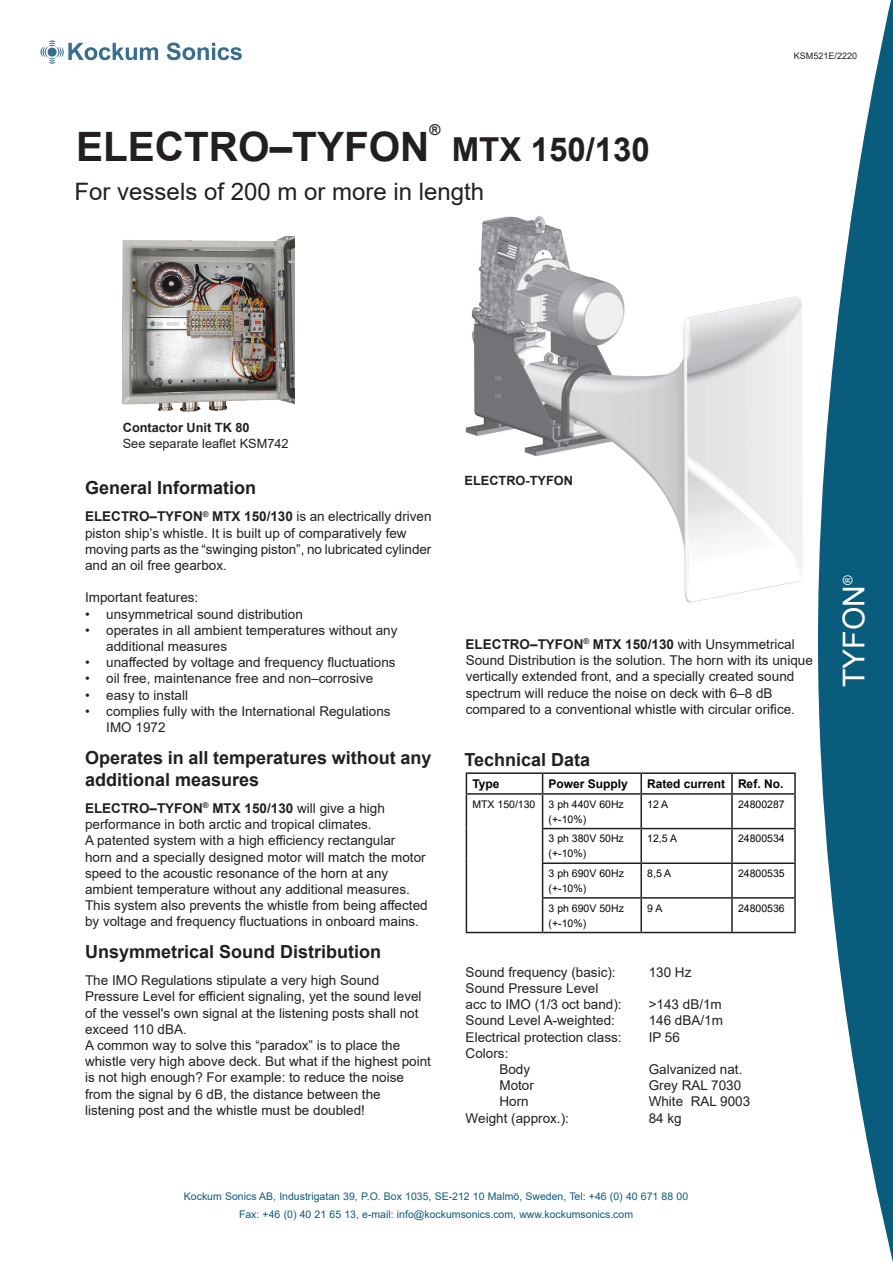
<style>
.page{position:relative;width:893px;height:1263px;background:#fff}
.page>*{position:absolute;margin:0;border:0;box-sizing:border-box;transform-origin:0 0}
.t1{font:700 40.5px "Arial";color:#231f20}
.t2{font:700 33px "Arial";color:#231f20}
.t3{font:30px "Arial";color:#fff}
.t4{font:24px "Arial";color:#231f20}
.t5{font:700 18px/21.6px "Arial";color:#231f20}
.t6{font:700 15px "Arial";color:#231f20}
.t7{font:13.5px/16.2px "Arial";color:#231f20}
.t8{font:13.05px "Arial";color:#fff}
.t9{font:700 12.75px "Arial";color:#231f20}
.t10{font:12.75px "Arial";color:#231f20}
.t11{font:700 12px "Arial";color:#040503}
.t12{font:10.5px/18px "Arial";color:#0a5c7d;text-align:center}
.t13{font:10.5px/15px "Arial";color:#040503}
.t14{font:9px "Arial";color:#231f20}
.s1{font-weight:700}
</style>
<div class="page">
<img style="left:465px;top:216px;width:338px;height:387px">
<svg style="left:818px;top:0;width:75px;height:1262px;fill:#0a5c7d"></svg>
<svg style="left:40px;top:41px;width:118px;height:23px"></svg>
<svg style="left:167px;top:43px;width:75px;height:17px"></svg>
<img style="left:121px;top:236px;width:174px;height:176px">
<hr style="left:466px;top:772px;width:77px;height:2px;background:#231f20">
<svg style="left:466px;top:774px;width:1px;height:19px"></svg>
<hr style="left:543px;top:772px;width:98px;height:2px;background:#231f20">
<svg style="left:542px;top:774px;width:1px;height:19px"></svg>
<hr style="left:641px;top:772px;width:91px;height:2px;background:#231f20">
<svg style="left:640px;top:774px;width:2px;height:19px"></svg>
<hr style="left:732px;top:772px;width:64px;height:2px;background:#231f20">
<svg style="left:731px;top:774px;width:2px;height:19px"></svg>
<svg style="left:794px;top:774px;width:2px;height:19px"></svg>
<hr style="left:543px;top:793px;width:98px;height:2px;background:#231f20">
<hr style="left:641px;top:793px;width:91px;height:2px;background:#231f20">
<hr style="left:640px;top:795px;width:2px;height:33px;background:#231f20">
<hr style="left:732px;top:793px;width:64px;height:2px;background:#231f20">
<hr style="left:731px;top:795px;width:2px;height:33px;background:#231f20">
<hr style="left:794px;top:795px;width:2px;height:33px;background:#231f20">
<hr style="left:542px;top:828px;width:99px;height:1px;background:#231f20">
<hr style="left:641px;top:828px;width:91px;height:1px;background:#231f20">
<hr style="left:640px;top:829px;width:2px;height:33px;background:#231f20">
<hr style="left:732px;top:828px;width:64px;height:1px;background:#231f20">
<hr style="left:731px;top:829px;width:2px;height:33px;background:#231f20">
<hr style="left:794px;top:829px;width:2px;height:33px;background:#231f20">
<hr style="left:542px;top:862px;width:99px;height:2px;background:#231f20">
<hr style="left:641px;top:862px;width:91px;height:2px;background:#231f20">
<hr style="left:640px;top:864px;width:2px;height:33px;background:#231f20">
<hr style="left:732px;top:862px;width:64px;height:2px;background:#231f20">
<hr style="left:731px;top:864px;width:2px;height:33px;background:#231f20">
<hr style="left:794px;top:864px;width:2px;height:33px;background:#231f20">
<hr style="left:542px;top:897px;width:99px;height:2px;background:#231f20">
<hr style="left:641px;top:897px;width:91px;height:2px;background:#231f20">
<hr style="left:640px;top:899px;width:2px;height:33px;background:#231f20">
<hr style="left:732px;top:897px;width:64px;height:2px;background:#231f20">
<hr style="left:731px;top:899px;width:2px;height:33px;background:#231f20">
<hr style="left:794px;top:899px;width:2px;height:33px;background:#231f20">
<hr style="left:543px;top:932px;width:98px;height:1px;background:#231f20">
<hr style="left:641px;top:932px;width:91px;height:1px;background:#231f20">
<hr style="left:732px;top:932px;width:64px;height:1px;background:#231f20">
<hr style="left:466px;top:828px;width:1px;height:35px;background:#231f20">
<hr style="left:542px;top:829px;width:1px;height:33px;background:#231f20">
<hr style="left:466px;top:863px;width:1px;height:35px;background:#231f20">
<hr style="left:542px;top:864px;width:1px;height:33px;background:#231f20">
<hr style="left:466px;top:898px;width:1px;height:34px;background:#231f20">
<hr style="left:542px;top:899px;width:1px;height:33px;background:#231f20">
<hr style="left:466px;top:793px;width:77px;height:2px;background:#231f20">
<hr style="left:466px;top:795px;width:1px;height:33px;background:#231f20">
<hr style="left:542px;top:795px;width:1px;height:33px;background:#231f20">
<hr style="left:466px;top:932px;width:77px;height:1px;background:#231f20">
<p class="t6" style="left:429px;top:119px;width:13px">®</p>
<h1 class="t1" style="left:76px;top:118px;width:355px">ELECTRO–TYFON</h1>
<h2 class="t2" style="left:452px;top:126px;width:200px">MTX 150/130</h2>
<h3 class="t4" style="left:75px;top:175px;width:411px">For vessels of 200 m or more in length</h3>
<p class="t9" style="left:123px;top:419px;width:128px">Contactor Unit TK 80</p>
<p class="t10" style="left:123px;top:434px;width:167px">See separate leaflet KSM742</p>
<p class="t14" style="left:794px;top:50px;width:65px">KSM521E/2220</p>
<h3 class="t5" style="left:85px;top:477px;width:173px">General Information</h3>
<p class="t7" style="left:85px;top:508px;width:348px"><span class="s1">ELECTRO–TYFON</span><sup>®</sup> <span class="s1">MTX 150/130</span> is an electrically driven piston ship’s whistle. It is built up of comparatively few moving parts as the “swinging piston”, no lubricated cylinder and an oil free gearbox.</p>
<p class="t7" style="left:85px;top:589px;width:115px">Important features:</p>
<p class="t7" style="left:85px;top:606px;width:219px">• unsymmetrical sound distribution</p>
<p class="t7" style="left:106px;top:622px;width:293px;text-indent:-21px">• operates in all ambient temperatures without any additional measures</p>
<p class="t7" style="left:85px;top:654px;width:312px">• unaffected by voltage and frequency fluctuations</p>
<p class="t7" style="left:85px;top:670px;width:290px">• oil free, maintenance free and non–corrosive</p>
<p class="t7" style="left:85px;top:687px;width:105px">• easy to install</p>
<p class="t7" style="left:106px;top:703px;width:286px;text-indent:-21px">• complies fully with the International Regulations<br>IMO 1972</p>
<h3 class="t5" style="left:85px;top:747px;width:348px">Operates in all temperatures without any additional measures</h3>
<p class="t7" style="left:85px;top:800px;width:344px"><span class="s1">ELECTRO–TYFON</span><sup>®</sup> <span class="s1">MTX 150/130</span> will give a high performance in both arctic and tropical climates.<br>A patented system with a high efficiency rectangular<br>horn and a specially designed motor will match the motor speed to the acoustic resonance of the horn at any ambient temperature without any additional measures.<br>This system also prevents the whistle from being affected by voltage and frequency fluctuations in onboard mains.</p>
<h3 class="t5" style="left:85px;top:941px;width:298px">Unsymmetrical Sound Distribution</h3>
<p class="t7" style="left:85px;top:972px;width:347px">The IMO Regulations stipulate a very high Sound Pressure Level for efficient signaling, yet the sound level of the vessel's own signal at the listening posts shall not exceed 110 dBA.<br>A common way to solve this “paradox” is to place the whistle very high above deck. But what if the highest point is not high enough? For example: to reduce the noise from the signal by 6 dB, the distance between the listening post and the whistle must be doubled!</p>
<p class="t9" style="left:464px;top:471px;width:110px">ELECTRO-TYFON</p>
<p class="t7" style="left:466px;top:636px;width:349px"><span class="s1">ELECTRO–TYFON</span><sup>®</sup> <span class="s1">MTX 150/130</span> with Unsymmetrical Sound Distribution is the solution. The horn with its unique vertically extended front, and a specially created sound spectrum will reduce the noise on deck with 6–8 dB compared to a conventional whistle with circular orifice.</p>
<h3 class="t5" style="left:464px;top:749px;width:127px">Technical Data</h3>
<p class="t11" style="left:472px;top:775px;width:29px">Type</p>
<p class="t11" style="left:549px;top:775px;width:81px">Power Supply</p>
<p class="t11" style="left:647px;top:775px;width:138px">Rated current Ref. No.</p>
<p class="t13" style="left:472px;top:796px;width:65px">MTX 150/130</p>
<p class="t13" style="left:549px;top:796px;width:77px">3 ph 440V 60Hz (+-10%)</p>
<p class="t13" style="left:647px;top:796px;width:23px">12 A</p>
<p class="t13" style="left:738px;top:796px;width:48px">24800287</p>
<p class="t13" style="left:549px;top:831px;width:77px">3 ph 380V 50Hz (+-10%)</p>
<p class="t13" style="left:647px;top:831px;width:31px">12,5 A</p>
<p class="t13" style="left:738px;top:831px;width:48px">24800534</p>
<p class="t13" style="left:549px;top:865px;width:77px">3 ph 690V 60Hz (+-10%)</p>
<p class="t13" style="left:647px;top:865px;width:25px">8,5 A</p>
<p class="t13" style="left:738px;top:865px;width:48px">24800535</p>
<p class="t13" style="left:549px;top:900px;width:77px">3 ph 690V 50Hz (+-10%)</p>
<p class="t13" style="left:647px;top:900px;width:17px">9 A</p>
<p class="t13" style="left:738px;top:900px;width:48px">24800536</p>
<p class="t7" style="left:466px;top:964px;width:152px">Sound frequency (basic):</p>
<p class="t7" style="left:649px;top:964px;width:44px">130 Hz</p>
<p class="t7" style="left:466px;top:980px;width:158px">Sound Pressure Level acc to IMO (1/3 oct band):</p>
<p class="t7" style="left:649px;top:996px;width:75px">&gt;143 dB/1m</p>
<p class="t7" style="left:466px;top:1012px;width:151px">Sound Level A-weighted:</p>
<p class="t7" style="left:649px;top:1012px;width:76px">146 dBA/1m</p>
<p class="t7" style="left:466px;top:1029px;width:158px">Electrical protection class:</p>
<p class="t7" style="left:649px;top:1029px;width:33px">IP 56</p>
<p class="t7" style="left:499px;top:1045px;width:32px;text-indent:-34px">Colors:<br>Body</p>
<p class="t7" style="left:649px;top:1061px;width:95px">Galvanized nat.</p>
<p class="t7" style="left:499px;top:1077px;width:36px">Motor</p>
<p class="t7" style="left:649px;top:1077px;width:94px">Grey RAL 7030</p>
<p class="t7" style="left:499px;top:1093px;width:31px">Horn</p>
<p class="t7" style="left:649px;top:1093px;width:103px">White RAL 9003</p>
<p class="t7" style="left:466px;top:1110px;width:105px">Weight (approx.):</p>
<p class="t7" style="left:649px;top:1110px;width:35px">84 kg</p>
<p class="t12" style="left:184px;top:1187px;width:506px">Kockum Sonics AB, Industrigatan 39, P.O. Box 1035, SE-212 10 Malmö, Sweden, Tel: +46 (0) 40 671 88 00<br>Fax: +46 (0) 40 21 65 13, e-mail: info@kockumsonics.com, www.kockumsonics.com</p>
<p class="t8" style="left:839px;top:585px;width:11px;rotate:-90deg">®</p>
<h3 class="t3" style="left:833px;top:687px;width:103px;rotate:-90deg">TYFON</h3>
</div>
